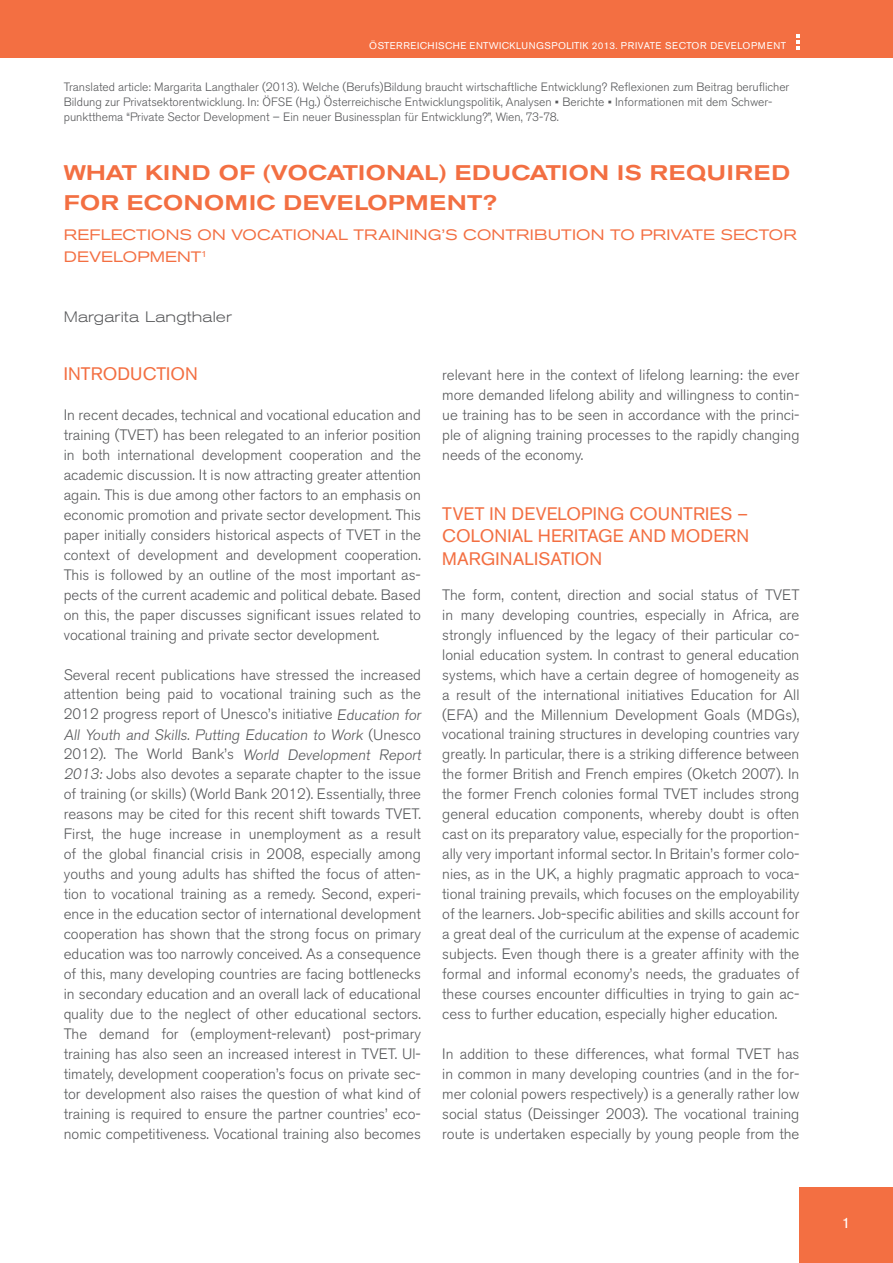
<style>
.page{position:relative;width:893px;height:1263px;background:#fff}
.page>*{position:absolute;margin:0;border:0;box-sizing:border-box;transform-origin:0 0}
.t1{font:500 expanded 21px/30px "Akzidenz Grotesk BE";letter-spacing:.025em;color:#f36f42}
.t2{font:18px/22.5px "Akzidenz Grotesk BE";letter-spacing:.01em;color:#f36f42;text-align:justify}
.t3{font:300 15px/20px "Akzidenz Grotesk BE";color:#57585a;text-align:justify}
.t4{font:expanded 15px/22.5px "Akzidenz Grotesk BE";letter-spacing:.01em;color:#f36f42}
.t5{font:300 expanded 15px "Akzidenz Grotesk BE";letter-spacing:.01em;color:#57585a}
.t6{font:15px "Akzidenz Grotesk BE";color:#fff}
.t7{font:300 12px/15px "Akzidenz Grotesk BE";color:#57585a}
.t8{font:9.75px "Akzidenz Grotesk BE";letter-spacing:.045em;color:#fff}
.s1{font-family:"Arial";font-weight:400}
</style>
<div class="page">
<div style="left:0;top:0;width:893px;height:58px;background:#f36f42"></div>
<svg style="left:796px;top:34px;width:3px;height:15px"></svg>
<div style="left:799px;top:1188px;width:94px;height:75px;background:#f36f42"></div>
<p class="t8" style="left:369px;top:40px;width:418px">ÖSTERREICHISCHE ENTWICKLUNGSPOLITIK 2013. PRIVATE SECTOR DEVELOPMENT</p>
<p class="t7" style="left:64px;top:79px;width:727px">Translated article: Margarita Langthaler (2013). Welche (Berufs)Bildung braucht wirtschaftliche Entwicklung? Reflexionen zum Beitrag beruflicher<br>Bildung zur Privatsektorentwicklung. In: ÖFSE (Hg.) Österreichische Entwicklungspolitik, Analysen <span class="s1">▪</span> Berichte <span class="s1">▪</span> Informationen mit dem Schwer&shy;punktthema “Private Sector Development – Ein neuer Businessplan für Entwicklung?”, Wien, 73-78.</p>
<h1 class="t1" style="left:64px;top:158px;width:728px">WHAT KIND OF (VOCATIONAL) EDUCATION IS REQUIRED<br>FOR ECONOMIC DEVELOPMENT?</h1>
<p class="t4" style="left:64px;top:223px;width:733px">REFLECTIONS ON VOCATIONAL TRAINING’S CONTRIBUTION TO PRIVATE SECTOR<br>DEVELOPMENT<sup>1</sup></p>
<p class="t5" style="left:64px;top:308px;width:170px">Margarita Langthaler</p>
<p class="t2" style="left:64px;top:362px;width:136px">INTRODUCTION</p>
<p class="t3" style="left:64px;top:405px;width:359px">In recent decades, technical and vocational education and training (TVET) has been relegated to an inferior position in both international development cooperation and the academic discussion. It is now attracting greater attention again. This is due among other factors to an emphasis on economic promotion and private sector development. This paper initially considers historical aspects of TVET in the context of development and development cooperation.<br>This is followed by an outline of the most important as&shy;pects of the current academic and political debate. Based on this, the paper discusses significant issues related to vocational training and private sector development.</p>
<p class="t3" style="left:64px;top:665px;width:361px;text-align:left">Several recent publications have stressed the increased attention being paid to vocational training such as the 2012 progress report of Unesco’s initiative Education for All Youth and Skills. Putting Education to Work ( U n e s c o 2 0 1 2) . Th e Wo r l d B a n k’s World Development Report 2013: Jobs also devotes a separate chapter to the issue of training (or skills) (World Bank 2012). Essentially, three reasons may be cited for this recent shift towards TVET.<br>First, the huge increase in unemployment as a result of the global financial crisis in 2008, especially among youths and young adults has shifted the focus of atten&shy;tion to vocational training as a remedy. Second, experi&shy;ence in the education sector of international development cooperation has shown that the strong focus on primary education was too narrowly conceived. As a consequence of this, many developing countries are facing bottlenecks in secondary education and an overall lack of educational quality due to the neglect of other educational sectors.<br>The demand for (employment-relevant) post-primary training has also seen an increased interest in TVET. Ul&shy;timately, development cooperation’s focus on private sec&shy;tor development also raises the question of what kind of training is required to ensure the partner countries’ eco&shy;nomic competitiveness. Vocational training also becomes</p>
<p class="t3" style="left:442px;top:365px;width:359px">relevant here in the context of lifelong learning: the ever more demanded lifelong ability and willingness to contin&shy;ue training has to be seen in accordance with the princi&shy;ple of aligning training processes to the rapidly changing needs of the economy.</p>
<p class="t2" style="left:442px;top:502px;width:308px;text-indent:47px">IN DEVELOPING COUNTRIES – COLONIAL HERITAGE AND MODERN MARGINALISATION</p>
<p class="t3" style="left:442px;top:585px;width:359px">The form, content, direction and social status of TVET in many developing countries, especially in Africa, are strongly influenced by the legacy of their particular co&shy;lonial education system. In contrast to general education systems, which have a certain degree of homogeneity as a result of the international initiatives Education for All (EFA) and the Millennium Development Goals (MDGs), vocational training structures in developing countries vary greatly. In particular, there is a striking difference between the former British and French empires (Oketch 2007). In the former French colonies formal TVET includes strong general education components, whereby doubt is often cast on its preparatory value, especially for the proportion&shy;ally very important informal sector. In Britain’s former colo&shy;nies, as in the UK, a highly pragmatic approach to voca&shy;tional training prevails, which focuses on the employability of the learners. Job-specific abilities and skills account for a great deal of the curriculum at the expense of academic subjects. Even though there is a greater affinity with the formal and informal economy’s needs, the graduates of these courses encounter difficulties in trying to gain ac&shy;cess to further education, especially higher education.</p>
<p class="t3" style="left:442px;top:1044px;width:359px">In addition to these differences, what formal TVET has in common in many developing countries (and in the for&shy;mer colonial powers respectively) is a generally rather low social status (Deissinger 2003). The vocational training route is undertaken especially by young people from the</p>
<p class="t2" style="left:442px;top:502px;width:12px">TVET</p>
<p class="t6" style="left:842px;top:1214px;width:10px">1</p>
</div>
